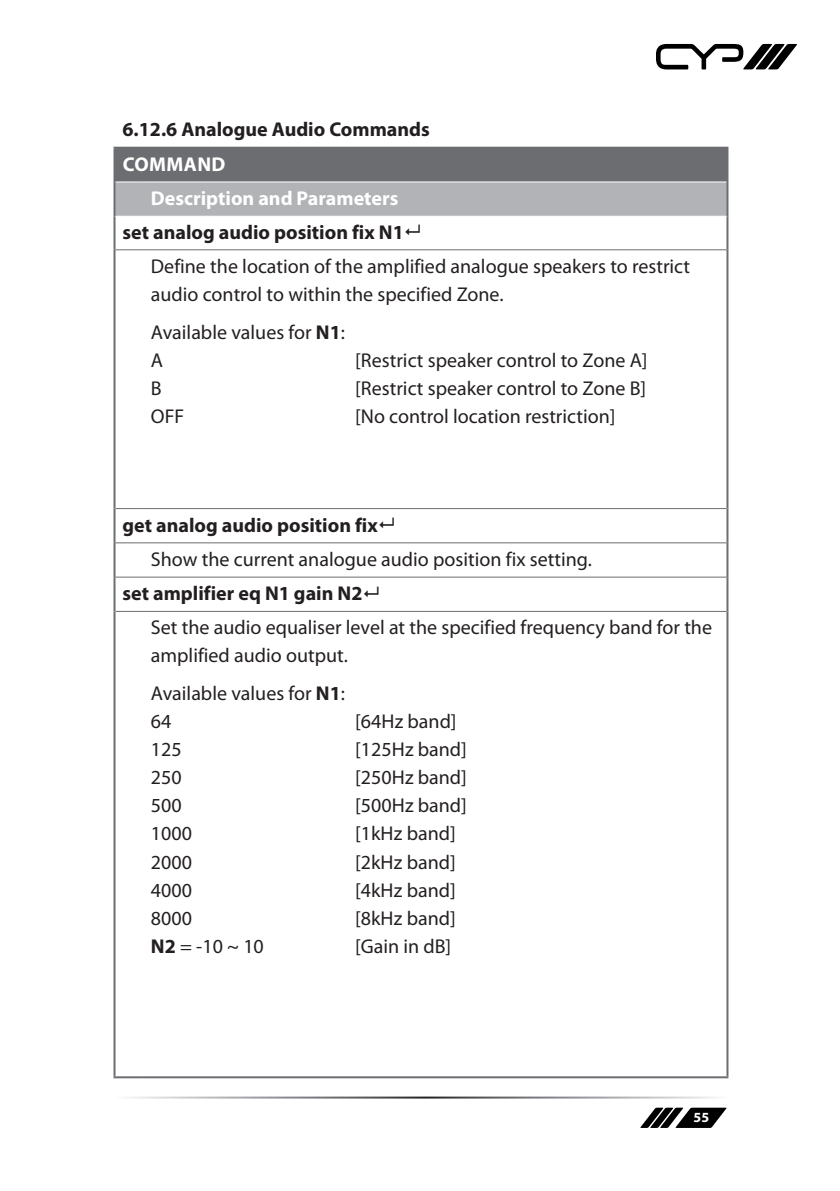
<style>
.page{position:relative;width:840px;height:1191px;background:#fff}
.page>*{position:absolute;margin:0;border:0;box-sizing:border-box;transform-origin:0 0}
.Table_Text{font:20px/28px "Myriad Pro";color:#231f20}
.Table_Text_-_Bold{font:700 20px "Myriad Pro";color:#231f20}
.Sub_Sub_Header{font:700 20px "Myriad Pro";color:#231f20}
.Table_Text_-_Bold-2{font:700 20px "Myriad Pro";color:#fff}
.Table_Header{font:700 20px "Myriad Pro";letter-spacing:.02em;color:#fff}
.t1{font:700 14px "Myriad Pro";color:#fff}
.s1{font-weight:700}
</style>
<div class="page">
<svg style="left:640px;top:1107px;width:86px;height:21px"></svg>
<svg style="left:656px;top:44px;width:140px;height:25px"></svg>
<div style="left:114px;top:148px;width:613px;height:34px;background:#6c6d70"></div>
<hr style="left:113px;top:182px;width:2px;height:34px;background:#6c6d70">
<hr style="left:726px;top:182px;width:2px;height:34px;background:#6c6d70">
<hr style="left:113px;top:216px;width:2px;height:34px;background:#6c6d70">
<hr style="left:726px;top:216px;width:2px;height:34px;background:#6c6d70">
<hr style="left:113px;top:250px;width:2px;height:258px;background:#6c6d70">
<hr style="left:726px;top:250px;width:2px;height:258px;background:#6c6d70">
<hr style="left:113px;top:508px;width:2px;height:35px;background:#6c6d70">
<hr style="left:726px;top:508px;width:2px;height:35px;background:#6c6d70">
<hr style="left:113px;top:543px;width:2px;height:34px;background:#6c6d70">
<hr style="left:726px;top:543px;width:2px;height:34px;background:#6c6d70">
<hr style="left:113px;top:577px;width:2px;height:34px;background:#6c6d70">
<hr style="left:726px;top:577px;width:2px;height:34px;background:#6c6d70">
<hr style="left:113px;top:611px;width:2px;height:465px;background:#6c6d70">
<hr style="left:726px;top:611px;width:2px;height:465px;background:#6c6d70">
<svg style="left:115px;top:249px;width:28px;height:1px"></svg>
<hr style="left:143px;top:249px;width:583px;height:1px;background:#6c6d70">
<svg style="left:115px;top:508px;width:28px;height:1px"></svg>
<hr style="left:143px;top:508px;width:583px;height:1px;background:#6c6d70">
<svg style="left:115px;top:542px;width:28px;height:1px"></svg>
<hr style="left:143px;top:542px;width:583px;height:1px;background:#6c6d70">
<svg style="left:115px;top:577px;width:28px;height:1px"></svg>
<hr style="left:143px;top:577px;width:583px;height:1px;background:#6c6d70">
<svg style="left:115px;top:611px;width:28px;height:1px"></svg>
<hr style="left:143px;top:611px;width:583px;height:1px;background:#6c6d70">
<hr style="left:113px;top:147px;width:30px;height:2px;background:#6c6d70">
<hr style="left:113px;top:149px;width:2px;height:33px;background:#6c6d70">
<hr style="left:143px;top:147px;width:585px;height:2px;background:#6c6d70">
<hr style="left:726px;top:149px;width:2px;height:33px;background:#6c6d70">
<hr style="left:113px;top:1076px;width:30px;height:2px;background:#6c6d70">
<hr style="left:143px;top:1076px;width:585px;height:2px;background:#6c6d70">
<div style="left:114px;top:182px;width:613px;height:35px;background:#b2b3b7"></div>
<hr style="left:143px;top:216px;width:583px;height:1px;background:#fff">
<p class="Sub_Sub_Header" style="left:122px;top:117px;width:308px">6.12.6 Analogue Audio Commands</p>
<p class="Table_Header" style="left:123px;top:151px;width:104px">COMMAND</p>
<p class="Table_Text_-_Bold-2" style="left:151px;top:185px;width:249px">Description and Parameters</p>
<p class="Table_Text_-_Bold" style="left:122px;top:219px;width:282px">set analog audio position fix N1</p>
<p class="Table_Text" style="left:151px;top:252px;width:540px">Define the location of the amplified analogue speakers to restrict audio control to within the specified Zone.</p>
<p class="Table_Text" style="left:151px;top:318px;width:195px">Available values for <span class="s1">N1</span>:<br>A</p>
<p class="Table_Text" style="left:355px;top:346px;width:293px">[Restrict speaker control to Zone A]</p>
<p class="Table_Text" style="left:151px;top:374px;width:12px">B</p>
<p class="Table_Text" style="left:355px;top:374px;width:292px">[Restrict speaker control to Zone B]</p>
<p class="Table_Text" style="left:151px;top:402px;width:35px">OFF</p>
<p class="Table_Text" style="left:355px;top:402px;width:262px">[No control location restriction]</p>
<p class="Table_Text_-_Bold" style="left:122px;top:512px;width:257px">get analog audio position fix</p>
<p class="Table_Text" style="left:151px;top:545px;width:442px">Show the current analogue audio position fix setting.</p>
<p class="Table_Text_-_Bold" style="left:122px;top:580px;width:241px">set amplifier eq N1 gain N2</p>
<p class="Table_Text" style="left:151px;top:613px;width:562px">Set the audio equaliser level at the specified frequency band for the amplified audio output.</p>
<p class="Table_Text" style="left:151px;top:679px;width:195px">Available values for <span class="s1">N1</span>:<br>64</p>
<p class="Table_Text" style="left:355px;top:707px;width:103px">[64Hz band]</p>
<p class="Table_Text" style="left:151px;top:735px;width:32px">125</p>
<p class="Table_Text" style="left:355px;top:735px;width:113px">[125Hz band]</p>
<p class="Table_Text" style="left:151px;top:763px;width:32px">250</p>
<p class="Table_Text" style="left:355px;top:763px;width:113px">[250Hz band]</p>
<p class="Table_Text" style="left:151px;top:791px;width:32px">500</p>
<p class="Table_Text" style="left:355px;top:791px;width:113px">[500Hz band]</p>
<p class="Table_Text" style="left:151px;top:819px;width:43px">1000</p>
<p class="Table_Text" style="left:355px;top:819px;width:102px">[1kHz band]</p>
<p class="Table_Text" style="left:151px;top:847px;width:43px">2000</p>
<p class="Table_Text" style="left:355px;top:847px;width:102px">[2kHz band]</p>
<p class="Table_Text" style="left:151px;top:875px;width:43px">4000</p>
<p class="Table_Text" style="left:355px;top:875px;width:102px">[4kHz band]</p>
<p class="Table_Text" style="left:151px;top:903px;width:43px">8000</p>
<p class="Table_Text" style="left:355px;top:903px;width:102px">[8kHz band]</p>
<p class="Table_Text" style="left:151px;top:931px;width:114px"><span class="s1">N2</span> = -10 ~ 10</p>
<p class="Table_Text" style="left:355px;top:931px;width:97px">[Gain in dB]</p>
<p class="t1" style="left:693px;top:1108px;width:17px">55</p>
</div>
